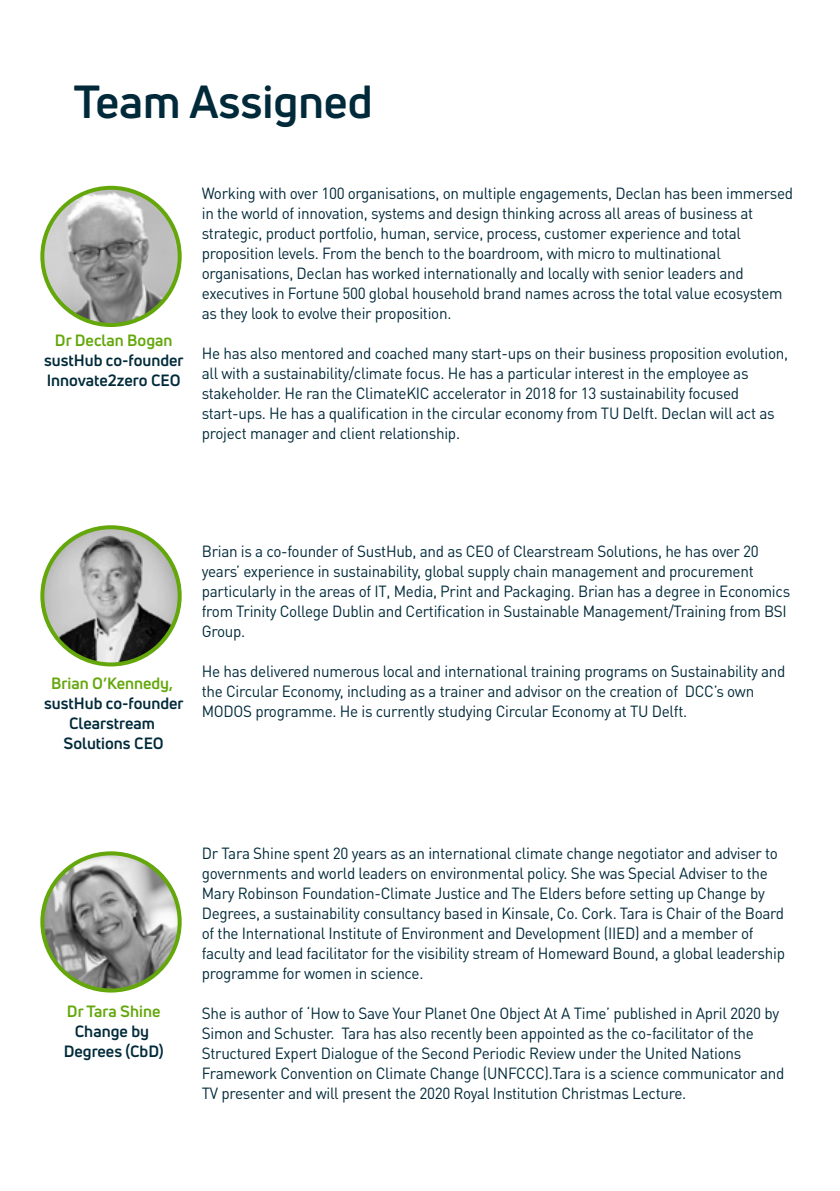
<style>
.page{position:relative;width:840px;height:1191px;background:#fff}
.page>*{position:absolute;margin:0;border:0;box-sizing:border-box;transform-origin:0 0}
.t1{font:700 45.4px "Uni Neue";color:#002a3a}
.t2{font:16px/20px "DIN Pro";letter-spacing:-.02em;color:#002a3a;scale:.95 1}
.t3{font:700 16px/20px "Uni Neue";color:#002a3a;text-align:center}
.t4{font:700 16px "Uni Neue";color:#64a70b}
</style>
<div class="page">
<img style="left:42px;top:188px;width:137px;height:137px;border-radius:69px">
<div style="left:40px;top:186px;width:141px;height:141px;border:4px solid #64a70b;border-radius:50%"></div>
<img style="left:42px;top:527px;width:137px;height:137px;border-radius:69px">
<div style="left:40px;top:525px;width:141px;height:141px;border:4px solid #64a70b;border-radius:50%"></div>
<img style="left:42px;top:853px;width:137px;height:137px;border-radius:69px">
<div style="left:40px;top:851px;width:141px;height:141px;border:4px solid #64a70b;border-radius:50%"></div>
<h1 class="t1" style="left:74px;top:73px;width:300px">Team Assigned</h1>
<p class="t4" style="left:55px;top:330px;width:119px">Dr Declan Bogan</p>
<p class="t3" style="left:44px;top:350px;width:141px;text-align:left">sustHub co-founder<br>Innovate2zero CEO</p>
<p class="t2" style="left:202px;top:182px;width:623px">Working with over 100 organisations, on multiple engagements, Declan has been immersed in the world of innovation, systems and design thinking across all areas of business at strategic, product portfolio, human, service, process, customer experience and total proposition levels. From the bench to the boardroom, with micro to multinational organisations, Declan has worked internationally and locally with senior leaders and executives in Fortune 500 global household brand names across the total value ecosystem as they look to evolve their proposition.</p>
<p class="t2" style="left:202px;top:342px;width:618px">He has also mentored and coached many start-ups on their business proposition evolution, all with a sustainability/climate focus. He has a particular interest in the employee as stakeholder. He ran the ClimateKIC accelerator in 2018 for 13 sustainability focused start-ups. He has a qualification in the circular economy from TU Delft. Declan will act as project manager and client relationship.</p>
<p class="t4" style="left:51px;top:672px;width:123px">Brian O’Kennedy,</p>
<p class="t3" style="left:44px;top:692px;width:141px">sustHub co-founder<br>Clearstream<br>Solutions CEO</p>
<p class="t2" style="left:202px;top:540px;width:620px">Brian is a co-founder of SustHub, and as CEO of Clearstream Solutions, he has over 20 years’ experience in sustainability, global supply chain management and procurement particularly in the areas of IT, Media, Print and Packaging. Brian has a degree in Economics from Trinity College Dublin and Certification in Sustainable Management/Training from BSI Group.</p>
<p class="t2" style="left:202px;top:660px;width:615px">He has delivered numerous local and international training programs on Sustainability and the Circular Economy, including as a trainer and advisor on the creation of DCC’s own<br>MODOS programme. He is currently studying Circular Economy at TU Delft.</p>
<p class="t4" style="left:67px;top:1001px;width:95px">Dr Tara Shine</p>
<p class="t3" style="left:64px;top:1021px;width:101px">Change by<br>Degrees (CbD)</p>
<p class="t2" style="left:202px;top:842px;width:615px">Dr Tara Shine spent 20 years as an international climate change negotiator and adviser to governments and world leaders on environmental policy. She was Special Adviser to the Mary Robinson Foundation-Climate Justice and The Elders before setting up Change by Degrees, a sustainability consultancy based in Kinsale, Co. Cork. Tara is Chair of the Board of the International Institute of Environment and Development (IIED) and a member of faculty and lead facilitator for the visibility stream of Homeward Bound, a global leadership programme for women in science.</p>
<p class="t2" style="left:202px;top:1002px;width:614px">She is author of ‘How to Save Your Planet One Object At A Time’ published in April 2020 by Simon and Schuster. Tara has also recently been appointed as the co-facilitator of the Structured Expert Dialogue of the Second Periodic Review under the United Nations Framework Convention on Climate Change (UNFCCC).Tara is a science communicator and TV presenter and will present the 2020 Royal Institution Christmas Lecture.</p>
</div>
